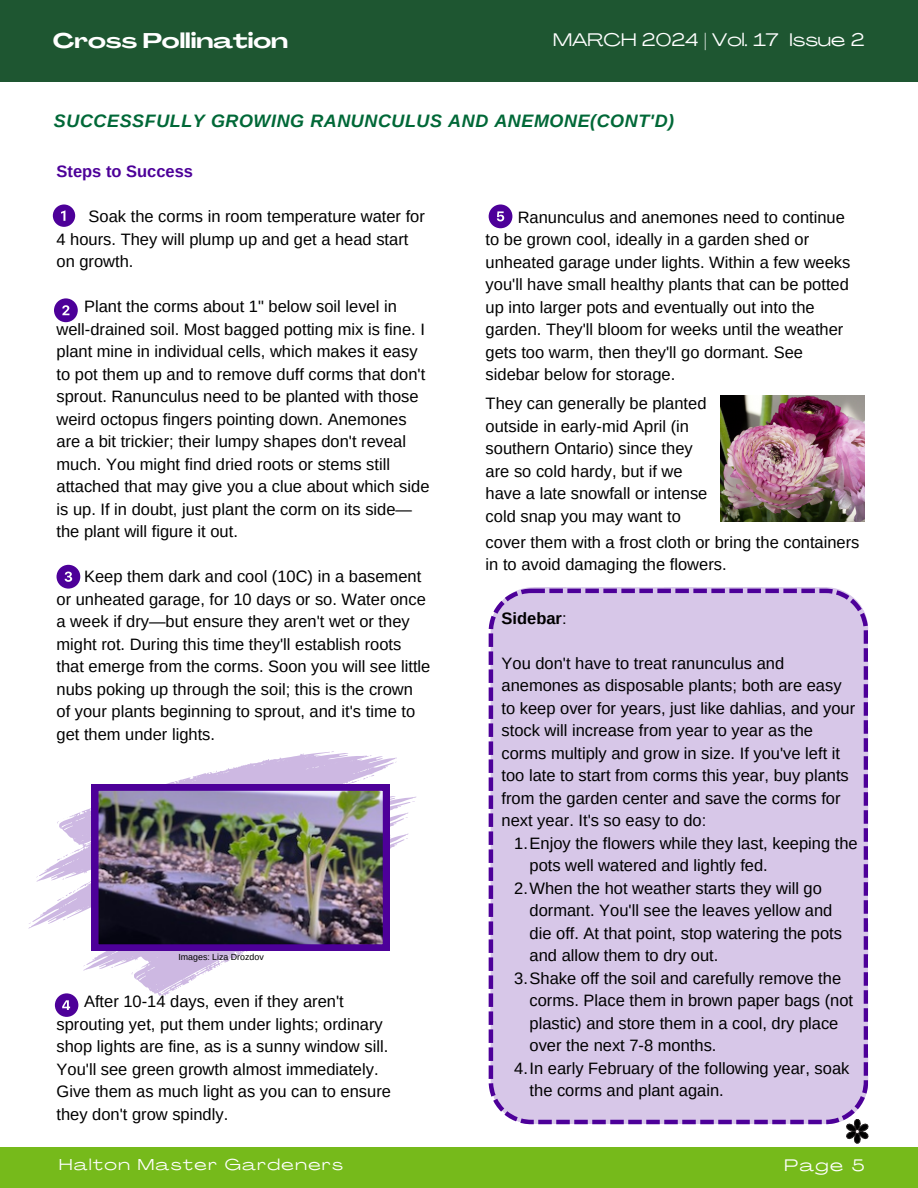
<style>
.page{position:relative;width:918px;height:1188px;background:#fff}
.page>*{position:absolute;margin:0;border:0;box-sizing:border-box;transform-origin:0 0}
.t1{font:700 21px "Agrandir Grand";color:#fff}
.t2{font:italic 700 18px "Arimo";letter-spacing:.03em;color:#006837}
.t3{font:18px "Agrandir Grand";color:#fff}
.t4{font:16.5px/22.5px "Arimo";color:#000}
.t5{font:700 16.5px "Arimo";color:#4d0099}
.t6{font:700 16.5px "Arimo";color:#000}
.t7{font:16.5px "Agrandir Grand";color:#fff}
.t8{font:15.6px "Agrandir Grand";letter-spacing:.1em;color:#fff}
.t9{font:8.85px "Arimo";color:#000}
.s1{font-weight:400}
</style>
<div class="page">
<div style="left:0;top:1147px;width:918px;height:41px;background:#76ba1b"></div>
<div style="left:0;top:0;width:918px;height:82px;background:#1e5631"></div>
<svg style="left:28px;top:751px;width:388px;height:257px"></svg>
<svg style="left:81px;top:961px;width:10px;height:7px"></svg>
<svg style="left:104px;top:957px;width:17px;height:13px"></svg>
<svg style="left:399px;top:816px;width:12px;height:7px"></svg>
<svg style="left:57px;top:853px;width:14px;height:8px"></svg>
<svg style="left:77px;top:844px;width:3px;height:8px"></svg>
<svg style="left:34px;top:872px;width:9px;height:7px"></svg>
<svg style="left:55px;top:869px;width:37px;height:33px"></svg>
<svg style="left:344px;top:774px;width:30px;height:10px"></svg>
<svg style="left:390px;top:761px;width:9px;height:5px"></svg>
<svg style="left:363px;top:755px;width:13px;height:5px"></svg>
<svg style="left:400px;top:837px;width:11px;height:7px"></svg>
<svg style="left:154px;top:993px;width:10px;height:5px"></svg>
<svg style="left:131px;top:968px;width:10px;height:7px"></svg>
<svg style="left:170px;top:985px;width:13px;height:8px"></svg>
<svg style="left:190px;top:960px;width:34px;height:22px"></svg>
<img style="left:92px;top:784px;width:298px;height:167px">
<svg style="left:846px;top:1124px;width:23px;height:20px"></svg>
<svg style="left:53px;top:204px;width:22px;height:23px"></svg>
<svg style="left:54px;top:298px;width:24px;height:24px"></svg>
<svg style="left:57px;top:565px;width:23px;height:23px"></svg>
<svg style="left:55px;top:993px;width:23px;height:24px"></svg>
<svg style="left:489px;top:204px;width:23px;height:24px"></svg>
<div style="left:489px;top:589px;width:379px;height:535px;background:#d7c7e8"></div>
<img style="left:720px;top:395px;width:144px;height:126px">
<p class="t1" style="left:53px;top:32px;width:237px">Cross Pollination</p>
<p class="t3" style="left:553px;top:32px;width:313px">MARCH 2024 | Vol. 17 Issue 2</p>
<p class="t2" style="left:54px;top:111px;width:622px">SUCCESSFULLY GROWING RANUNCULUS AND ANEMONE(CONT'D)</p>
<h4 class="t5" style="left:57px;top:162px;width:138px">Steps to Success</h4>
<h2 class="t4" style="left:57px;top:205px;width:370px;text-indent:32px">Soak the corms in room temperature water for<br>4 hours. They will plump up and get a head start on growth.</h2>
<h3 class="t4" style="left:57px;top:295px;width:375px;text-indent:27px">Plant the corms about 1" below soil level in well-drained soil. Most bagged potting mix is fine. I plant mine in individual cells, which makes it easy to pot them up and to remove duff corms that don't sprout. Ranunculus need to be planted with those weird octopus fingers pointing down. Anemones are a bit trickier; their lumpy shapes don't reveal much. You might find dried roots or stems still attached that may give you a clue about which side is up. If in doubt, just plant the corm on its side— the plant will figure it out.</h3>
<h4 class="t4" style="left:57px;top:565px;width:375px;text-indent:27px">Keep them dark and cool (10C) in a basement or unheated garage, for 10 days or so. Water once a week if dry—but ensure they aren't wet or they might rot. During this time they'll establish roots that emerge from the corms. Soon you will see little nubs poking up through the soil; this is the crown of your plants beginning to sprout, and it's time to get them under lights.</h4>
<h4 class="t9" style="left:178px;top:952px;width:87px">Images: Liza Drozdov</h4>
<p class="t4" style="left:57px;top:991px;width:336px;text-indent:27px">After 10-14 days, even if they aren't sprouting yet, put them under lights; ordinary shop lights are fine, as is a sunny window sill.<br>You'll see green growth almost immediately.<br>Give them as much light as you can to ensure they don't grow spindly.</p>
<p class="t4" style="left:486px;top:206px;width:366px;text-indent:32px">Ranunculus and anemones need to continue to be grown cool, ideally in a garden shed or unheated garage under lights. Within a few weeks you'll have small healthy plants that can be potted up into larger pots and eventually out into the garden. They'll bloom for weeks until the weather gets too warm, then they'll go dormant. See sidebar below for storage.</p>
<h4 class="t4" style="left:486px;top:392px;width:223px">They can generally be planted outside in early-mid April (in southern Ontario) since they are so cold hardy, but if we have a late snowfall or intense cold snap you may want to</h4>
<h4 class="t4" style="left:486px;top:531px;width:375px">cover them with a frost cloth or bring the containers in to avoid damaging the flowers.</h4>
<p class="t6" style="left:502px;top:609px;width:67px">Sidebar<span class="s1">:</span></p>
<h4 class="t4" style="left:502px;top:652px;width:355px">You don't have to treat ranunculus and anemones as disposable plants; both are easy to keep over for years, just like dahlias, and your stock will increase from year to year as the corms multiply and grow in size. If you've left it too late to start from corms this year, buy plants from the garden center and save the corms for next year. It's so easy to do:</h4>
<p class="t4" style="left:530px;top:832px;width:330px;text-indent:-15px">1.Enjoy the flowers while they last, keeping the pots well watered and lightly fed.</p>
<h4 class="t4" style="left:530px;top:877px;width:314px;text-indent:-15px">2.When the hot weather starts they will go dormant. You'll see the leaves yellow and die off. At that point, stop watering the pots and allow them to dry out.</h4>
<h4 class="t4" style="left:530px;top:967px;width:325px;text-indent:-15px">3.Shake off the soil and carefully remove the corms. Place them in brown paper bags (not plastic) and store them in a cool, dry place over the next 7-8 months.</h4>
<p class="t4" style="left:530px;top:1057px;width:321px;text-indent:-15px">4.In early February of the following year, soak the corms and plant again.</p>
<p class="t8" style="left:59px;top:1159px;width:285px">Halton Master Gardeners</p>
<p class="t7" style="left:785px;top:1158px;width:81px">Page 5</p>
</div>
